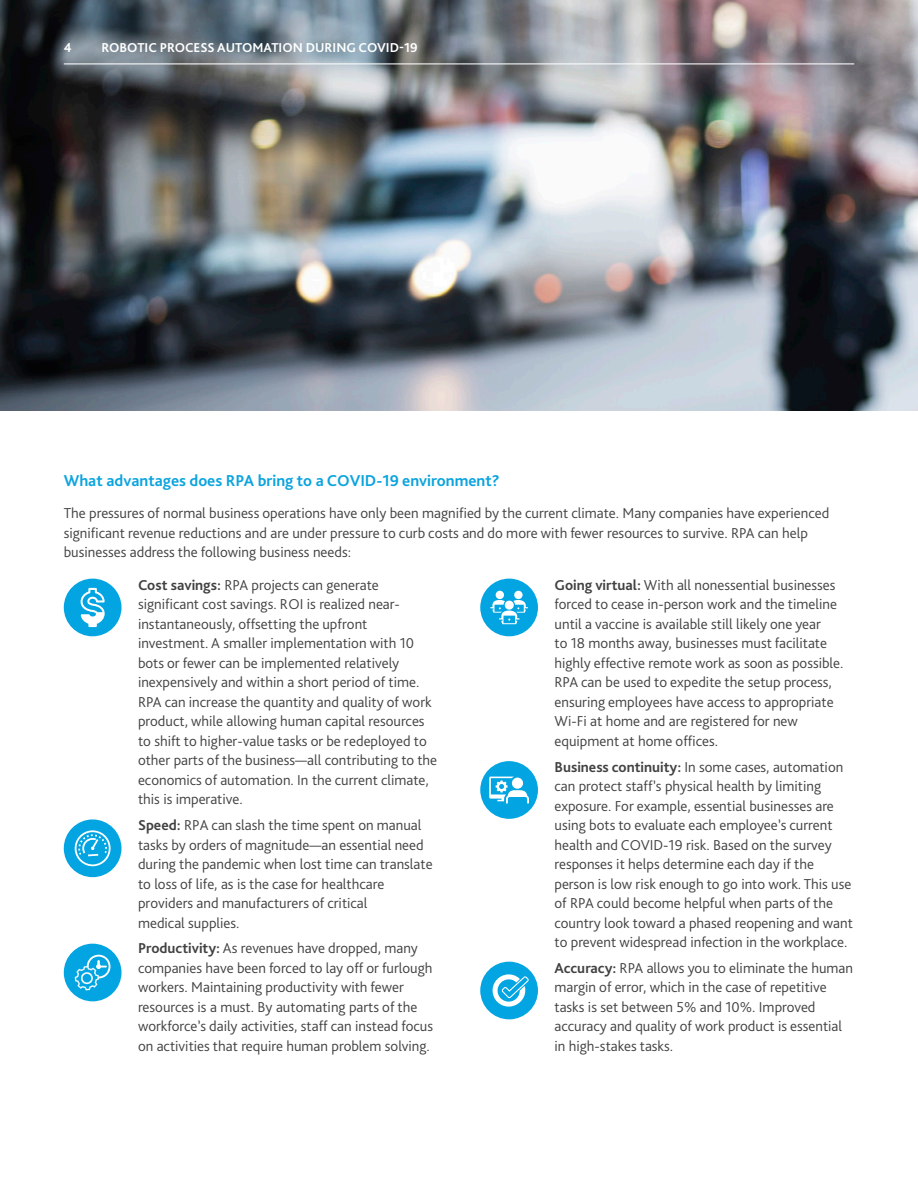
<style>
.page{position:relative;width:918px;height:1188px;background:#fff}
.page>*{position:absolute;margin:0;border:0;box-sizing:border-box;transform-origin:0 0}
.Body_text_-_3mm_afte{font:700 16.5px "Bliss Pro";color:#0ca4de}
.Body_Bullets{font:300 15px/19.5px "Bliss Pro";color:#414140}
.Body_text_-_3mm_afte-2{font:300 15px/19.5px "Bliss Pro";color:#414140}
.t1{font:700 13.5px "Bliss Pro";color:#fff}
.s1{font-weight:700}
</style>
<div class="page">
<img style="left:0;top:0;width:918px;height:410px">
<div style="left:64px;top:579px;width:57px;height:57px;background:#02a5e2;border-radius:50%"></div>
<svg style="left:80px;top:588px;width:25px;height:39px"></svg>
<div style="left:64px;top:819px;width:57px;height:58px;background:#02a5e2;border-radius:50%"></div>
<svg style="left:74px;top:830px;width:37px;height:37px"></svg>
<div style="left:64px;top:944px;width:57px;height:57px;background:#02a5e2;border-radius:50%"></div>
<svg style="left:75px;top:955px;width:36px;height:35px"></svg>
<div style="left:480px;top:579px;width:58px;height:57px;background:#02a5e2;border-radius:50%"></div>
<div style="left:496px;top:591px;width:8px;height:8px;background:#fff;border-radius:50%"></div>
<div style="left:514px;top:591px;width:9px;height:8px;background:#fff;border-radius:50%"></div>
<svg style="left:490px;top:600px;width:38px;height:24px"></svg>
<div style="left:505px;top:601px;width:9px;height:9px;background:#fff;border-radius:50%"></div>
<div style="left:480px;top:761px;width:58px;height:58px;background:#02a5e2;border-radius:50%"></div>
<svg style="left:489px;top:777px;width:40px;height:26px"></svg>
<div style="left:480px;top:962px;width:58px;height:57px;background:#02a5e2;border-radius:50%"></div>
<svg style="left:492px;top:974px;width:37px;height:33px"></svg>
<hr style="left:64px;top:63px;width:790px;height:1px;background:#fff">
<p class="t1" style="left:64px;top:39px;width:9px">4</p>
<p class="t1" style="left:102px;top:39px;width:318px">ROBOTIC PROCESS AUTOMATION DURING COVID-19</p>
<p class="Body_text_-_3mm_afte" style="left:64px;top:470px;width:438px">What advantages does RPA bring to a COVID-19 environment?</p>
<p class="Body_text_-_3mm_afte-2" style="left:64px;top:503px;width:767px">The pressures of normal business operations have only been magnified by the current climate. Many companies have experienced significant revenue reductions and are under pressure to curb costs and do more with fewer resources to survive. RPA can help businesses address the following business needs:</p>
<p class="Body_Bullets" style="left:138px;top:575px;width:301px"><span class="s1">Cost savings:</span> RPA projects can generate significant cost savings. ROI is realized near&shy;instantaneously, offsetting the upfront investment. A smaller implementation with 10 bots or fewer can be implemented relatively inexpensively and within a short period of time.<br>RPA can increase the quantity and quality of work product, while allowing human capital resources to shift to higher-value tasks or be redeployed to other parts of the business—all contributing to the economics of automation. In the current climate, this is imperative.</p>
<p class="Body_Bullets" style="left:138px;top:815px;width:296px"><span class="s1">Speed:</span> RPA can slash the time spent on manual tasks by orders of magnitude—an essential need during the pandemic when lost time can translate to loss of life, as is the case for healthcare providers and manufacturers of critical<br>medical supplies.</p>
<p class="Body_Bullets" style="left:138px;top:938px;width:297px"><span class="s1">Productivity:</span> As revenues have dropped, many companies have been forced to lay off or furlough workers. Maintaining productivity with fewer resources is a must. By automating parts of the workforce’s daily activities, staff can instead focus on activities that require human problem solving.</p>
<p class="Body_Bullets" style="left:555px;top:575px;width:291px"><span class="s1">Going virtual:</span> With all nonessential businesses forced to cease in-person work and the timeline until a vaccine is available still likely one year<br>to 18 months away, businesses must facilitate highly effective remote work as soon as possible.<br>RPA can be used to expedite the setup process, ensuring employees have access to appropriate Wi-Fi at home and are registered for new equipment at home offices.</p>
<p class="Body_Bullets" style="left:555px;top:756px;width:300px"><span class="s1">Business continuity:</span> In some cases, automation can protect staff’s physical health by limiting exposure. For example, essential businesses are using bots to evaluate each employee’s current health and COVID-19 risk. Based on the survey responses it helps determine each day if the person is low risk enough to go into work. This use of RPA could become helpful when parts of the country look toward a phased reopening and want to prevent widespread infection in the workplace.</p>
<p class="Body_Bullets" style="left:555px;top:958px;width:300px"><span class="s1">Accuracy:</span> RPA allows you to eliminate the human margin of error, which in the case of repetitive tasks is set between 5% and 10%. Improved accuracy and quality of work product is essential in high-stakes tasks.</p>
</div>
